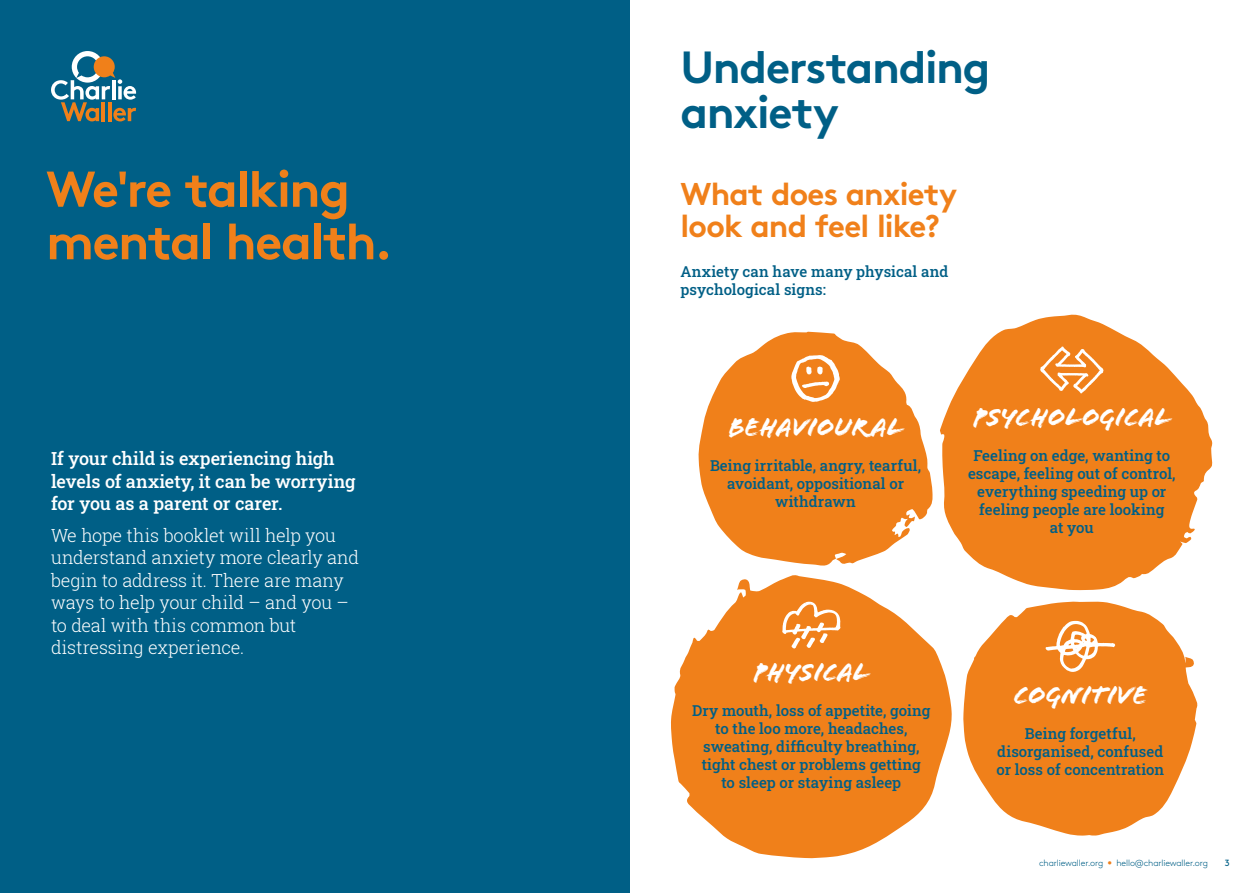
<style>
.page{position:relative;width:1259px;height:893px;background:#fff}
.page>*{position:absolute;margin:0;border:0;box-sizing:border-box;transform-origin:0 0}
.t1{font:700 50.25px/52.5px "Brown";letter-spacing:-.035em;color:#f0801a}
.t2{font:700 45px/45px "Brown";letter-spacing:-.025em;color:#005f86}
.t3{font:700 31.5px/31.5px "Brown";letter-spacing:-.025em;color:#f0801a}
.t4{font:27px "Flood Std";letter-spacing:-.01em;color:#fff}
.t5{font:300 18px/22.5px "Roboto Slab";letter-spacing:-.01em;color:#fff}
.t6{font:500 18px/22.5px "Roboto Slab";letter-spacing:-.005em;color:#fff}
.t7{font:500 15px/18px "Roboto Slab";letter-spacing:.005em;color:#005f86;text-align:center}
.t8{font:300 9px "Brown";letter-spacing:-.015em;color:#005f86}
.t9{font:9px "Brown";color:#005f86}
.s1{color:#f0801a}
</style>
<div class="page">
<svg style="left:698px;top:332px;width:235px;height:234px;fill:#f0801a"></svg>
<svg style="left:940px;top:314px;width:272px;height:276px;fill:#f0801a"></svg>
<svg style="left:963px;top:601px;width:235px;height:235px;fill:#f0801a"></svg>
<svg style="left:671px;top:573px;width:281px;height:285px;fill:#f0801a"></svg>
<div style="left:0;top:0;width:629px;height:893px;background:#005f86"></div>
<svg style="left:51px;top:51px;width:85px;height:70px"></svg>
<svg style="left:1045px;top:621px;width:70px;height:51px"></svg>
<svg style="left:791px;top:355px;width:49px;height:47px"></svg>
<svg style="left:782px;top:602px;width:58px;height:47px"></svg>
<svg style="left:1040px;top:346px;width:63px;height:47px"></svg>
<h1 class="t1" style="left:46px;top:158px;width:348px">We're talking mental health.</h1>
<p class="t6" style="left:51px;top:447px;width:306px">If your child is experiencing high levels of anxiety, it can be worrying for you as a parent or carer.</p>
<p class="t5" style="left:51px;top:524px;width:309px">We hope this booklet will help you understand anxiety more clearly and begin to address it. There are many ways to help your child – and you – to deal with this common but distressing experience.</p>
<h2 class="t2" style="left:680px;top:40px;width:311px">Understanding anxiety</h2>
<h3 class="t3" style="left:680px;top:175px;width:278px">What does anxiety look and feel like?</h3>
<p class="t7" style="left:680px;top:262px;width:269px;text-align:left">Anxiety can have many physical and psychological signs:</p>
<h3 class="t4" style="left:728px;top:411px;width:176px">Behavioural</h3>
<p class="t7" style="left:710px;top:456px;width:213px">Being irritable, angry, tearful, avoidant, oppositional or withdrawn</p>
<h3 class="t4" style="left:973px;top:401px;width:199px">Psychological</h3>
<p class="t7" style="left:968px;top:446px;width:209px">Feeling on edge, wanting to escape, feeling out of control, everything speeding up or feeling people are looking<br>at you</p>
<h3 class="t4" style="left:753px;top:657px;width:117px">physical</h3>
<p class="t7" style="left:692px;top:701px;width:240px">Dry mouth, loss of appetite, going to the loo more, headaches, sweating, difficulty breathing, tight chest or problems getting<br>to sleep or staying asleep</p>
<h3 class="t4" style="left:1014px;top:679px;width:134px">Cognitive</h3>
<p class="t7" style="left:996px;top:724px;width:169px">Being forgetful, disorganised, confused or loss of concentration</p>
<p class="t8" style="left:1039px;top:856px;width:170px">charliewaller.org <span class="s1">•</span> hello@charliewaller.org</p>
<p class="t9" style="left:1225px;top:856px;width:6px">3</p>
</div>
